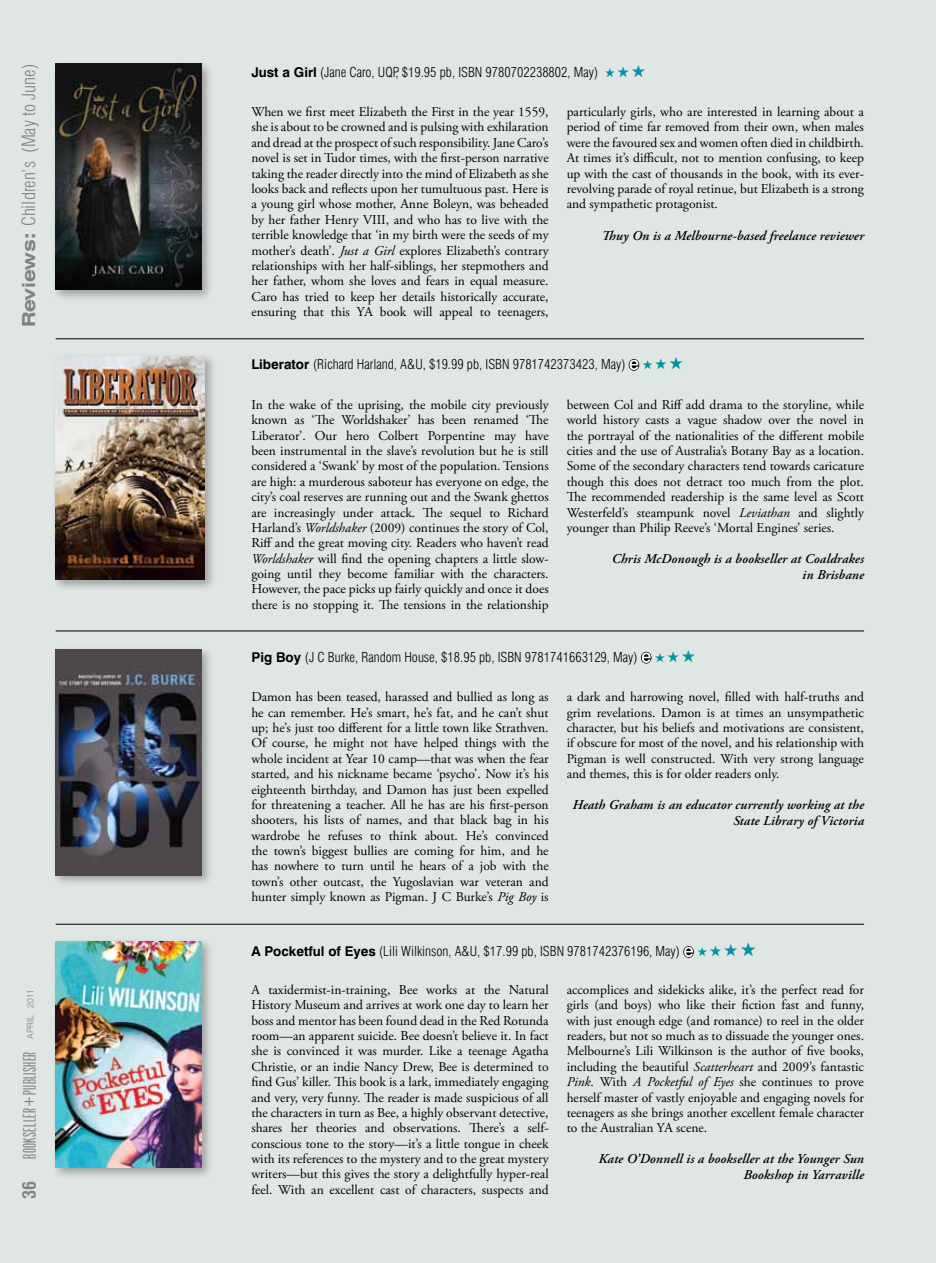
<style>
.page{position:relative;width:936px;height:1263px;background:#fff}
.page>*{position:absolute;margin:0;border:0;box-sizing:border-box;transform-origin:0 0}
.t1{font:18px "Phaeton";color:#808285}
.t2{font:300 condensed 18px "Swiss 721 BT";color:#808285}
.t3{font:700 condensed 18px "Swiss 721 BT";color:#808285}
.t4{font:13.5px/15.5px "Adobe Garamond Pro";color:#000;text-align:justify}
.t5{font:300 condensed 13.5px "Swiss 721 BT";color:#000}
.t6{font:italic 600 13.5px/15.8px "Adobe Garamond Pro";letter-spacing:.01em;color:#000;text-align:right}
.t7{font:12.75px "Zapf Dingbats ITC";color:#0093a1}
.s1{font-weight:700;font-stretch:expanded}
.s2{font-family:"Swiss 721 BT";font-weight:300;font-size:9px}
.s3{font-weight:700;font-stretch:normal}
.s4{color:#0093a1}
.s5{font-style:italic}
</style>
<div class="page">
<div style="left:0;top:0;width:935px;height:1263px;background:#e0e6e4"></div>
<hr style="left:56px;top:924px;width:808px;height:1px;background:#000">
<hr style="left:56px;top:631px;width:808px;height:1px;background:#000">
<hr style="left:56px;top:338px;width:808px;height:1px;background:#000">
<svg style="left:628px;top:359px;width:11px;height:12px"></svg>
<svg style="left:629px;top:360px;width:9px;height:10px"></svg>
<svg style="left:641px;top:652px;width:9px;height:11px"></svg>
<svg style="left:683px;top:946px;width:10px;height:12px"></svg>
<svg style="left:684px;top:947px;width:9px;height:10px"></svg>
<div style="left:52px;top:60px;width:162px;height:242px;background:#000;opacity:.3"></div>
<img style="left:56px;top:64px;width:146px;height:226px">
<div style="left:52px;top:352px;width:165px;height:240px;background:#000;opacity:.3"></div>
<img style="left:56px;top:356px;width:148px;height:224px">
<div style="left:52px;top:645px;width:162px;height:243px;background:#000;opacity:.3"></div>
<img style="left:56px;top:649px;width:146px;height:226px">
<div style="left:52px;top:937px;width:162px;height:243px;background:#000;opacity:.3"></div>
<img style="left:56px;top:941px;width:146px;height:226px">
<h1 class="t2" style="left:18px;top:327px;width:265px;rotate:-90deg"><span class="s1">Reviews:</span> Children’s (May to June)</h1>
<h1 class="t1" style="left:20px;top:1159px;width:171px;rotate:-90deg">BOOKSELLER + PUBLISHER <span class="s2">APRIL 2011</span></h1>
<h1 class="t3" style="left:18px;top:1199px;width:19px;rotate:-90deg">36</h1>
<p class="t5" style="left:251px;top:64px;width:395px"><span class="s3">Just a Girl</span> (Jane Caro, UQP, $19.95 pb, ISBN 9780702238802, May) <span class="s4">★★★</span></p>
<p class="t4" style="left:251px;top:105px;width:299px">When we first meet Elizabeth the First in the year 1559, she is about to be crowned and is pulsing with exhilaration and dread at the prospect of such responsibility. Jane Caro’s novel is set in Tudor times, with the first-person narrative taking the reader directly into the mind of Elizabeth as she looks back and reflects upon her tumultuous past. Here is a young girl whose mother, Anne Boleyn, was beheaded by her father Henry VIII, and who has to live with the terrible knowledge that ‘in my birth were the seeds of my mother’s death’. <span class="s5">Just a Girl</span> explores Elizabeth’s contrary relationships with her half-siblings, her stepmothers and her father, whom she loves and fears in equal measure.<br>Caro has tried to keep her details historically accurate, ensuring that this YA book will appeal to teenagers,</p>
<p class="t4" style="left:566px;top:105px;width:299px">particularly girls, who are interested in learning about a period of time far removed from their own, when males were the favoured sex and women often died in childbirth.<br>At times it’s difficult, not to mention confusing, to keep up with the cast of thousands in the book, with its ever&shy;revolving parade of royal retinue, but Elizabeth is a strong and sympathetic protagonist.</p>
<p class="t6" style="left:602px;top:228px;width:263px">Thuy On is a Melbourne-based freelance reviewer</p>
<p class="t5" style="left:251px;top:356px;width:375px"><span class="s3">Liberator</span> (Richard Harland, A&amp;U, $19.99 pb, ISBN 9781742373423, May)</p>
<p class="t7" style="left:642px;top:359px;width:42px">★★★</p>
<p class="t4" style="left:251px;top:397px;width:299px">In the wake of the uprising, the mobile city previously known as ‘The Worldshaker’ has been renamed ‘The Liberator’. Our hero Colbert Porpentine may have been instrumental in the slave’s revolution but he is still considered a ‘Swank’ by most of the population. Tensions are high: a murderous saboteur has everyone on edge, the city’s coal reserves are running out and the Swank ghettos are increasingly under attack. The sequel to Richard Harland’s <span class="s5">Worldshaker</span> (2009) continues the story of Col, Riff and the great moving city. Readers who haven’t read <span class="s5">Worldshaker</span> will find the opening chapters a little slow&shy;going until they become familiar with the characters.<br>However, the pace picks up fairly quickly and once it does there is no stopping it. The tensions in the relationship</p>
<p class="t4" style="left:566px;top:397px;width:299px">between Col and Riff add drama to the storyline, while world history casts a vague shadow over the novel in the portrayal of the nationalities of the different mobile cities and the use of Australia’s Botany Bay as a location.<br>Some of the secondary characters tend towards caricature though this does not detract too much from the plot.<br>The recommended readership is the same level as Scott Westerfeld’s steampunk novel <span class="s5">Leviathan</span> and slightly younger than Philip Reeve’s ‘Mortal Engines’ series.</p>
<p class="t6" style="left:611px;top:551px;width:254px">Chris McDonough is a bookseller at Coaldrakes in Brisbane</p>
<p class="t5" style="left:251px;top:649px;width:388px"><span class="s3">Pig Boy</span> (J C Burke, Random House, $18.95 pb, ISBN 9781741663129, May)</p>
<p class="t7" style="left:654px;top:652px;width:42px">★★★</p>
<p class="t4" style="left:251px;top:690px;width:299px">Damon has been teased, harassed and bullied as long as he can remember. He’s smart, he’s fat, and he can’t shut up; he’s just too different for a little town like Strathven.<br>Of course, he might not have helped things with the whole incident at Year 10 camp—that was when the fear started, and his nickname became ‘psycho’. Now it’s his eighteenth birthday, and Damon has just been expelled for threatening a teacher. All he has are his first-person shooters, his lists of names, and that black bag in his wardrobe he refuses to think about. He’s convinced the town’s biggest bullies are coming for him, and he has nowhere to turn until he hears of a job with the town’s other outcast, the Yugoslavian war veteran and hunter simply known as Pigman. J C Burke’s <span class="s5">Pig Boy</span> is</p>
<p class="t4" style="left:566px;top:690px;width:299px">a dark and harrowing novel, filled with half-truths and grim revelations. Damon is at times an unsympathetic character, but his beliefs and motivations are consistent, if obscure for most of the novel, and his relationship with Pigman is well constructed. With very strong language and themes, this is for older readers only.</p>
<p class="t6" style="left:572px;top:798px;width:293px">Heath Graham is an educator currently working at the<br>State Library of Victoria</p>
<p class="t5" style="left:251px;top:943px;width:430px"><span class="s3">A Pocketful of Eyes</span> (Lili Wilkinson, A&amp;U, $17.99 pb, ISBN 9781742376196, May)</p>
<p class="t7" style="left:697px;top:946px;width:61px">★★★★</p>
<p class="t4" style="left:251px;top:982px;width:299px">A taxidermist-in-training, Bee works at the Natural History Museum and arrives at work one day to learn her boss and mentor has been found dead in the Red Rotunda room—an apparent suicide. Bee doesn’t believe it. In fact she is convinced it was murder. Like a teenage Agatha Christie, or an indie Nancy Drew, Bee is determined to find Gus’ killer. This book is a lark, immediately engaging and very, very funny. The reader is made suspicious of all the characters in turn as Bee, a highly observant detective, shares her theories and observations. There’s a self&shy;conscious tone to the story—it’s a little tongue in cheek with its references to the mystery and to the great mystery writers—but this gives the story a delightfully hyper-real feel. With an excellent cast of characters, suspects and</p>
<p class="t4" style="left:566px;top:982px;width:299px">accomplices and sidekicks alike, it’s the perfect read for girls (and boys) who like their fiction fast and funny, with just enough edge (and romance) to reel in the older readers, but not so much as to dissuade the younger ones.<br>Melbourne’s Lili Wilkinson is the author of five books, including the beautiful <span class="s5">Scatterheart</span> and 2009’s fantastic <span class="s5">Pink</span>. With <span class="s5">A Pocketful of Eyes</span> she continues to prove herself master of vastly enjoyable and engaging novels for teenagers as she brings another excellent female character to the Australian YA scene.</p>
<p class="t6" style="left:598px;top:1152px;width:267px">Kate O’Donnell is a bookseller at the Younger Sun<br>Bookshop in Yarraville</p>
</div>
